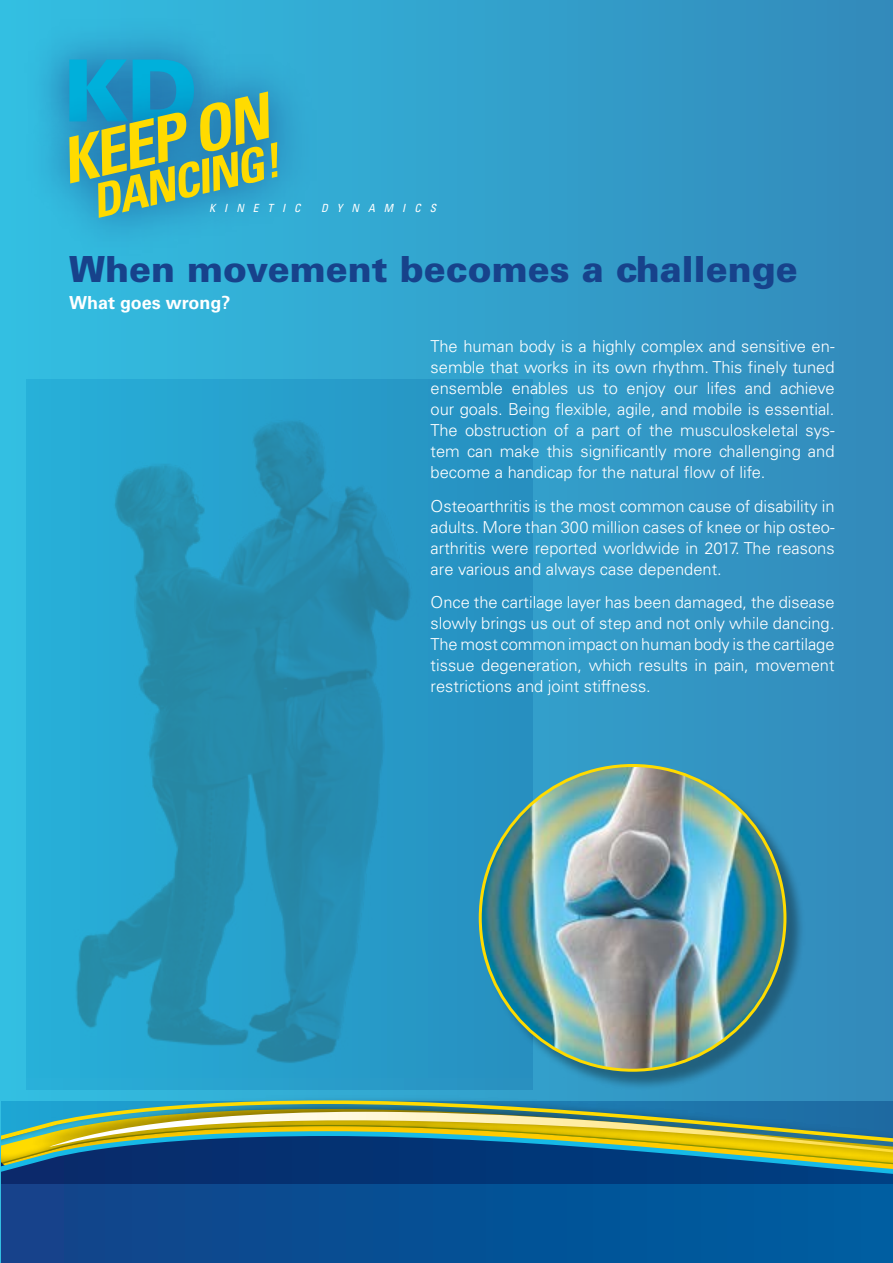
<style>
.page{position:relative;width:893px;height:1263px;background:#fff}
.page>*{position:absolute;margin:0;border:0;box-sizing:border-box;transform-origin:0 0}
.t1{font:italic 700 condensed 62.55px "Univers LT";color:#ffdb00}
.t2{font:italic 700 condensed 46.65px "Univers LT";color:#ffdb00}
.t3{font:900 36px "Univers";color:#17428b}
.t4{font:700 18px "Univers";color:#fff}
.t5{font:300 16.5px/21px "Univers";color:#fff;text-align:justify}
.t6{font:italic condensed 11.25px "Univers";letter-spacing:.8em;color:#fff}
</style>
<div class="page">
<div style="left:0;top:0;width:893px;height:1263px;background:linear-gradient(to right,#33bfe2,#338abb)"></div>
<img style="left:27px;top:379px;width:505px;height:699px">
<div style="left:877px;top:0;width:16px;height:1078px;background:#338abb"></div>
<div style="left:481px;top:766px;width:324px;height:324px;background:#000;opacity:.35"></div>
<img style="left:480px;top:765px;width:305px;height:305px;border-radius:152px">
<div style="left:14px;top:2px;width:237px;height:23px;background:#33b7dc"></div>
<img style="left:14px;top:25px;width:331px;height:262px">
<svg style="left:63px;top:1219px;width:830px;height:44px;background:#055195"></svg>
<div style="left:1px;top:1153px;width:62px;height:110px;background:#17428b"></div>
<img style="left:12px;top:1078px;width:881px;height:21px">
<svg style="left:1px;top:1099px;width:892px;height:30px;background:#72a185"></svg>
<svg style="left:1px;top:1129px;width:892px;height:90px;background:#285c79"></svg>
<h1 class="t1" style="left:53px;top:125px;width:213px;rotate:-13deg">KEEP ON</h1>
<h2 class="t2" style="left:86px;top:174px;width:193px;rotate:-13deg">DANCING!</h2>
<p class="t6" style="left:209px;top:201px;width:93px">KINETIC</p>
<p class="t6" style="left:321px;top:201px;width:116px">DYNAMICS</p>
<h3 class="t3" style="left:69px;top:247px;width:730px">When movement becomes a challenge</h3>
<p class="t4" style="left:69px;top:292px;width:163px">What goes wrong?</p>
<p class="t5" style="left:431px;top:335px;width:405px">The human body is a highly complex and sensitive en&shy;semble that works in its own rhythm. This finely tuned ensemble enables us to enjoy our lifes and achieve our goals. Being flexible, agile, and mobile is essential.<br>The obstruction of a part of the musculoskeletal sys&shy;tem can make this significantly more challenging and become a handicap for the natural flow of life.</p>
<p class="t5" style="left:431px;top:495px;width:405px">Osteoarthritis is the most common cause of disability in adults. More than 300 million cases of knee or hip osteo&shy;arthritis were reported worldwide in 2017. The reasons are various and always case dependent.</p>
<p class="t5" style="left:431px;top:592px;width:406px">Once the cartilage layer has been damaged, the disease slowly brings us out of step and not only while dancing.<br>The most common impact on human body is the cartilage tissue degeneration, which results in pain, movement restrictions and joint stiffness.</p>
</div>
